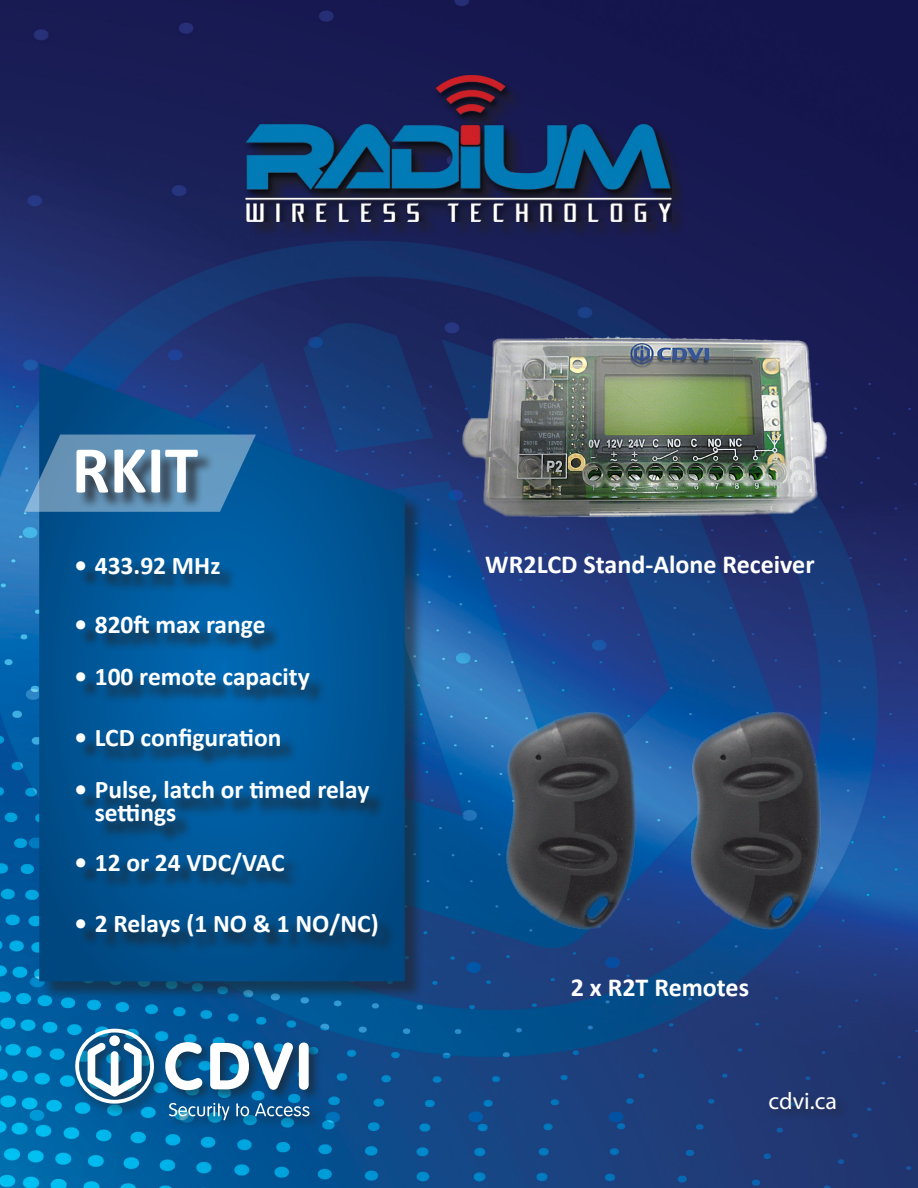
<style>
.page{position:relative;width:918px;height:1188px;background:#fff}
.page>*{position:absolute;margin:0;border:0;box-sizing:border-box;transform-origin:0 0}
.Body{font:700 67.5px "Calibri";color:#fff}
.Body-2{font:700 26.1px "Calibri";color:#fff}
.t1{font:700 25.5px/22.6px "Calibri";color:#fff}
.Product_name{font:24px "Myriad Pro";color:#fff}
</style>
<div class="page">
<img style="left:0;top:0;width:918px;height:1188px">
<div style="left:41px;top:366px;width:383px;height:635px;background:#231f20;opacity:.54"></div>
<svg style="left:39px;top:363px;width:366px;height:618px;background:#084a89"></svg>
<div style="left:79px;top:560px;width:317px;height:395px;background:#231f20;opacity:.75"></div>
<div style="left:72px;top:1026px;width:250px;height:106px;background:#231f20;opacity:.62"></div>
<svg style="left:72px;top:1029px;width:83px;height:75px"></svg>
<svg style="left:169px;top:1103px;width:60px;height:17px"></svg>
<svg style="left:236px;top:1103px;width:13px;height:13px"></svg>
<svg style="left:255px;top:1103px;width:55px;height:13px"></svg>
<svg style="left:165px;top:1042px;width:37px;height:48px"></svg>
<svg style="left:210px;top:1043px;width:83px;height:47px"></svg>
<div style="left:299px;top:1043px;width:10px;height:47px;background:#fff;border-radius:5px"></div>
<div style="left:767px;top:1089px;width:81px;height:33px;background:#21356d"></div>
<div style="left:248px;top:77px;width:440px;height:162px;background:#231f20;opacity:.75"></div>
<img style="left:246px;top:76px;width:425px;height:145px">
<svg style="left:24px;top:435px;width:232px;height:77px;background:#4d87b4"></svg>
<div style="left:78px;top:451px;width:137px;height:59px;background:#231f20;opacity:.75"></div>
<img style="left:668px;top:690px;width:184px;height:262px">
<img style="left:462px;top:330px;width:369px;height:187px">
<img style="left:476px;top:690px;width:192px;height:262px">
<p class="Body" style="left:72px;top:422px;width:128px">RKIT</p>
<p class="t1" style="left:74px;top:554px;width:148px">• 433.92 MHz</p>
<p class="t1" style="left:74px;top:613px;width:193px">• 820ft max range</p>
<p class="t1" style="left:74px;top:665px;width:237px">• 100 remote capacity</p>
<p class="t1" style="left:74px;top:726px;width:209px">• LCD configuration</p>
<p class="t1" style="left:95px;top:778px;width:276px;text-indent:-20px">• Pulse, latch or timed relay settings</p>
<p class="t1" style="left:74px;top:850px;width:212px">• 12 or 24 VDC/VAC</p>
<p class="t1" style="left:74px;top:912px;width:306px">• 2 Relays (1 NO &amp; 1 NO/NC)</p>
<p class="Body-2" style="left:485px;top:546px;width:331px">WR2LCD Stand-Alone Receiver</p>
<p class="Body-2" style="left:571px;top:969px;width:180px">2 x R2T Remotes</p>
<p class="Product_name" style="left:769px;top:1086px;width:70px">cdvi.ca</p>
</div>
